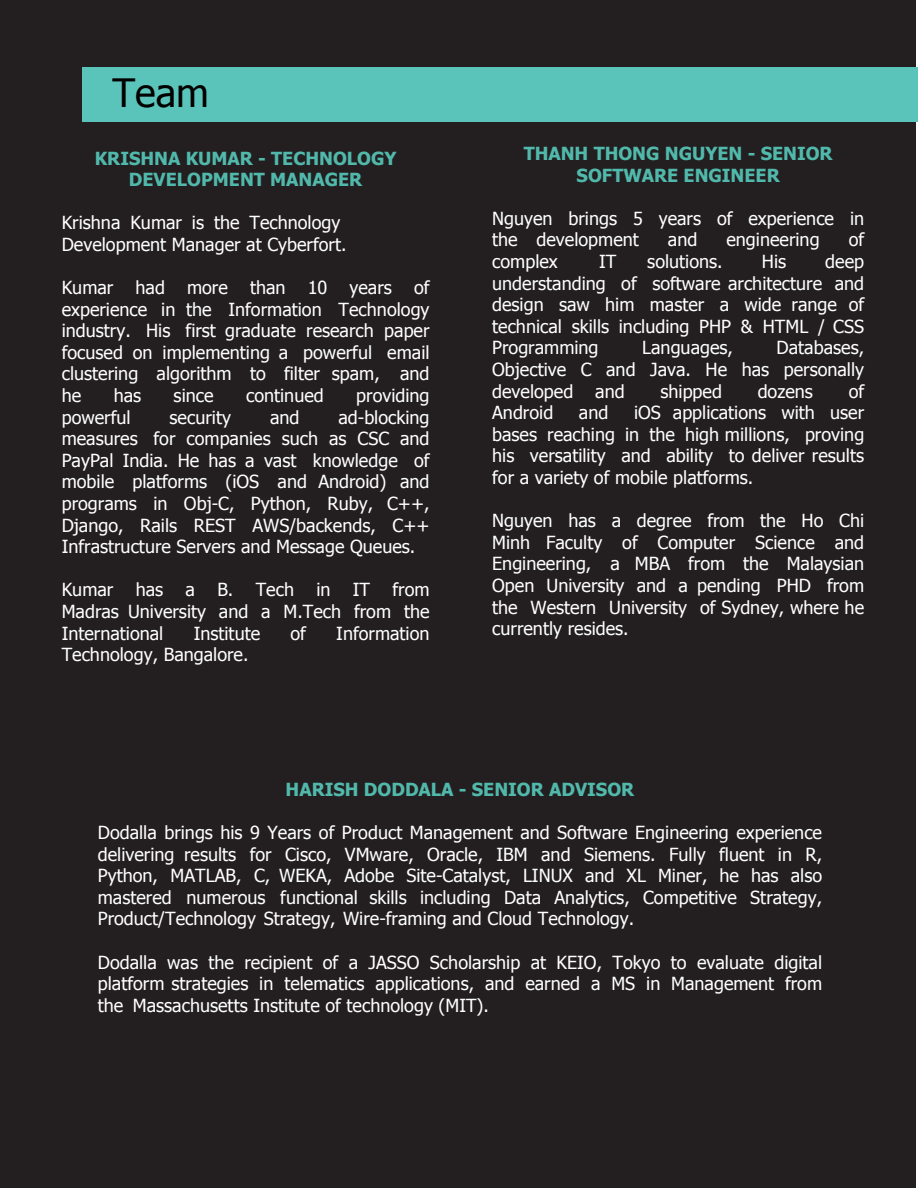
<style>
.page{position:relative;width:918px;height:1188px;background:#fff}
.page>*{position:absolute;margin:0;border:0;box-sizing:border-box;transform-origin:0 0}
.t1{font:39px "Tahoma";color:#000}
.t2{font:18px/21.6px "Tahoma";color:#fff;text-align:justify}
.t3{font:700 18px/21.6px "Tahoma";color:#51b9ac;text-align:center}
</style>
<div class="page">
<div style="left:0;top:0;width:916px;height:1188px;background:#231f20"></div>
<div style="left:83px;top:67px;width:835px;height:54px;background:#5bc4ba"></div>
<h1 class="t1" style="left:113px;top:68px;width:98px">Team</h1>
<p class="t3" style="left:95px;top:147px;width:303px">KRISHNA KUMAR - TECHNOLOGY<br>DEVELOPMENT MANAGER</p>
<p class="t2" style="left:62px;top:211px;width:286px">Krishna Kumar is the Technology<br>Development Manager at Cyberfort.</p>
<p class="t2" style="left:62px;top:276px;width:369px">Kumar had more than 10 years of experience in the Information Technology industry. His first graduate research paper focused on implementing a powerful email clustering algorithm to filter spam, and he</p>
<p class="t2" style="left:114px;top:384px;width:29px">has</p>
<p class="t2" style="left:174px;top:384px;width:41px">since</p>
<p class="t2" style="left:246px;top:384px;width:79px">continued</p>
<p class="t2" style="left:356px;top:384px;width:75px">providing</p>
<p class="t2" style="left:62px;top:406px;width:70px">powerful</p>
<p class="t2" style="left:170px;top:406px;width:63px">security</p>
<p class="t2" style="left:270px;top:406px;width:31px">and</p>
<p class="t2" style="left:62px;top:406px;width:369px;text-indent:277px">ad-blocking measures for companies such as CSC and PayPal India. He has a vast knowledge of mobile platforms (iOS and Android) and programs in Obj-C, Python, Ruby, C++, Django, Rails REST AWS/backends, C++ Infrastructure Servers and Message Queues.</p>
<p class="t2" style="left:62px;top:578px;width:369px">Kumar has a B. Tech in IT from Madras University and a M.Tech from the International</p>
<p class="t2" style="left:194px;top:622px;width:68px">Institute</p>
<p class="t2" style="left:291px;top:622px;width:17px">of</p>
<p class="t2" style="left:336px;top:622px;width:95px">Information</p>
<p class="t2" style="left:62px;top:643px;width:188px">Technology, Bangalore.</p>
<p class="t3" style="left:524px;top:142px;width:311px">THANH THONG NGUYEN - SENIOR<br>SOFTWARE ENGINEER</p>
<p class="t2" style="left:492px;top:207px;width:373px">Nguyen brings 5 years of experience in the development</p>
<p class="t2" style="left:668px;top:228px;width:31px">and</p>
<p class="t2" style="left:726px;top:228px;width:95px">engineering</p>
<p class="t2" style="left:849px;top:228px;width:17px">of</p>
<p class="t2" style="left:492px;top:250px;width:373px;text-indent:333px">deep understanding of software architecture and design saw him master a wide range of technical skills including PHP &amp; HTML / CSS Programming</p>
<p class="t2" style="left:492px;top:250px;width:67px">complex</p>
<p class="t2" style="left:599px;top:250px;width:19px">IT</p>
<p class="t2" style="left:647px;top:250px;width:77px">solutions.</p>
<p class="t2" style="left:762px;top:250px;width:26px">His</p>
<p class="t2" style="left:492px;top:336px;width:373px;text-indent:284px">Databases, Objective C and Java. He has personally developed and</p>
<p class="t2" style="left:642px;top:336px;width:92px">Languages,</p>
<p class="t2" style="left:660px;top:380px;width:63px">shipped</p>
<p class="t2" style="left:758px;top:380px;width:57px">dozens</p>
<p class="t2" style="left:849px;top:380px;width:17px">of</p>
<p class="t2" style="left:492px;top:401px;width:63px">Android</p>
<p class="t2" style="left:579px;top:401px;width:31px">and</p>
<p class="t2" style="left:492px;top:401px;width:374px;text-indent:142px">iOS applications with user bases reaching in the high millions, proving his versatility and ability to deliver results for a variety of mobile platforms.</p>
<p class="t2" style="left:492px;top:509px;width:374px">Nguyen has a degree from the Ho Chi Minh Faculty of Computer Science and Engineering, a MBA from the Malaysian Open University and a pending PHD from the Western University of Sydney, where he currently resides.</p>
<p class="t3" style="left:286px;top:778px;width:350px">HARISH DODDALA - SENIOR ADVISOR</p>
<p class="t2" style="left:98px;top:821px;width:726px">Dodalla brings his 9 Years of Product Management and Software Engineering experience delivering results for Cisco, VMware, Oracle, IBM and Siemens. Fully fluent in R, Python, MATLAB, C, WEKA, Adobe Site-Catalyst, LINUX and XL Miner, he has also mastered numerous functional skills including Data Analytics, Competitive Strategy, Product/Technology Strategy, Wire-framing and Cloud Technology.</p>
<p class="t2" style="left:98px;top:951px;width:726px">Dodalla was the recipient of a JASSO Scholarship at KEIO, Tokyo to evaluate digital platform strategies in telematics applications, and earned a MS in Management from the Massachusetts Institute of technology (MIT).</p>
</div>
